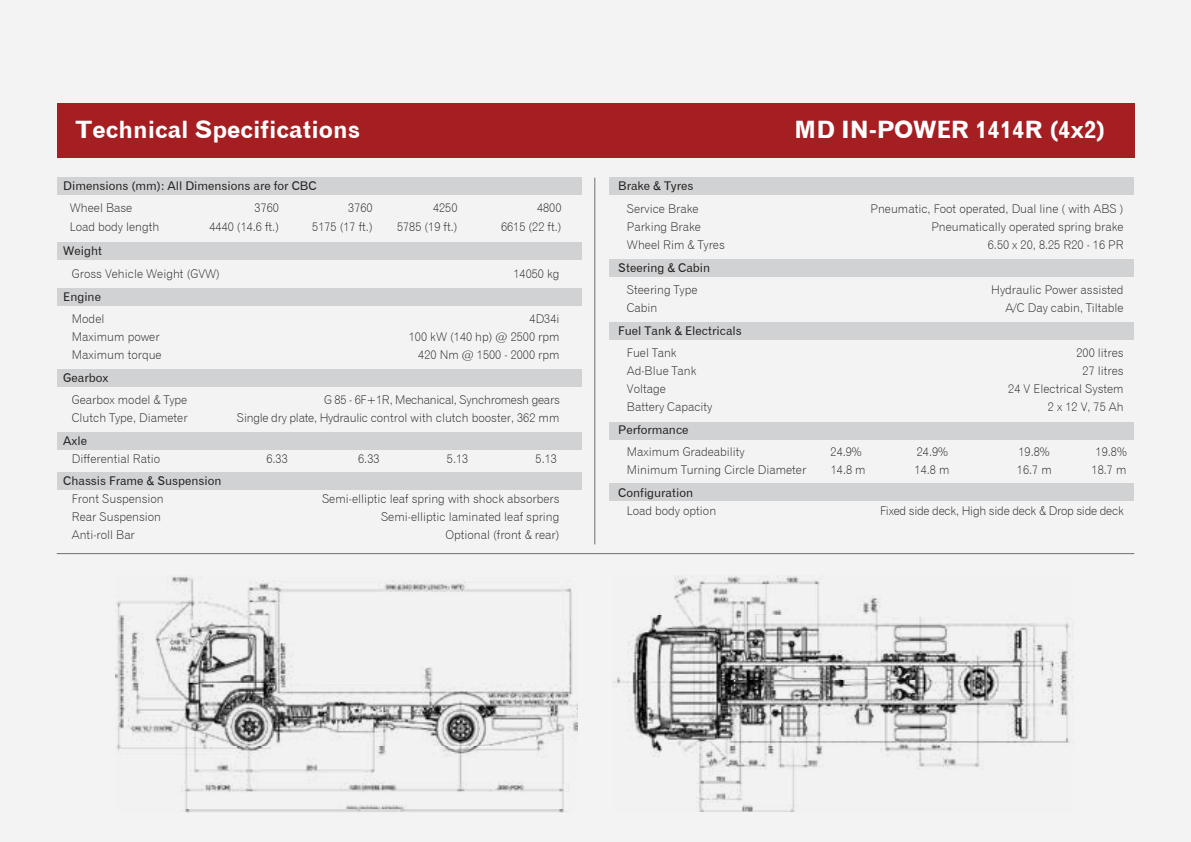
<style>
.page{position:relative;width:1191px;height:842px;background:#f2f3f2}
.page>*{position:absolute;margin:0;border:0;box-sizing:border-box;transform-origin:0 0}
.t1{font:24px "Gothic 720 BT Bold B";color:#fff}
.t2{font:12px "Gothic 720 BT Light B";color:#231f20}
.t3{font:12px "Gothic 720 BT Roman B";color:#231f20}
.t4{font:12px "Gothic 720 BT Light B";letter-spacing:-.02em;color:#231f20}
</style>
<div class="page">
<div style="left:57px;top:178px;width:524px;height:17px;background:#d0d2d3"></div>
<div style="left:609px;top:178px;width:525px;height:17px;background:#d0d2d3"></div>
<div style="left:609px;top:259px;width:525px;height:17px;background:#d0d2d3"></div>
<div style="left:609px;top:322px;width:525px;height:17px;background:#d0d2d3"></div>
<div style="left:609px;top:422px;width:525px;height:17px;background:#d0d2d3"></div>
<div style="left:609px;top:484px;width:525px;height:17px;background:#d0d2d3"></div>
<div style="left:57px;top:243px;width:524px;height:17px;background:#d0d2d3"></div>
<div style="left:57px;top:288px;width:524px;height:17px;background:#d0d2d3"></div>
<div style="left:57px;top:370px;width:524px;height:17px;background:#d0d2d3"></div>
<div style="left:57px;top:432px;width:524px;height:17px;background:#d0d2d3"></div>
<div style="left:57px;top:472px;width:524px;height:17px;background:#d0d2d3"></div>
<div style="left:57px;top:103px;width:1077px;height:55px;background:#a51e22"></div>
<hr style="left:57px;top:553px;width:1077px;height:1px;background:#6d6e71">
<hr style="left:594px;top:178px;width:1px;height:366px;background:#6d6e71">
<img style="left:115px;top:576px;width:462px;height:236px">
<img style="left:612px;top:575px;width:461px;height:237px">
<h1 class="t1" style="left:75px;top:115px;width:287px">Technical Specifications</h1>
<h1 class="t1" style="left:794px;top:115px;width:313px">MD IN-POWER 1414R (4x2)</h1>
<p class="t3" style="left:63px;top:179px;width:255px">Dimensions (mm): All Dimensions are for CBC</p>
<p class="t2" style="left:70px;top:201px;width:64px">Wheel Base</p>
<p class="t2" style="left:255px;top:201px;width:26px">3760</p>
<p class="t2" style="left:348px;top:201px;width:26px">3760</p>
<p class="t2" style="left:433px;top:201px;width:26px">4250</p>
<p class="t2" style="left:537px;top:201px;width:26px">4800</p>
<p class="t2" style="left:70px;top:219px;width:91px">Load body length</p>
<p class="t2" style="left:209px;top:219px;width:71px">4440 (14.6 ft.)</p>
<p class="t2" style="left:312px;top:219px;width:62px">5175 (17 ft.)</p>
<p class="t2" style="left:397px;top:219px;width:62px">5785 (19 ft.)</p>
<p class="t2" style="left:501px;top:219px;width:62px">6615 (22 ft.)</p>
<p class="t3" style="left:63px;top:244px;width:40px">Weight</p>
<p class="t2" style="left:72px;top:266px;width:150px">Gross Vehicle Weight (GVW)</p>
<p class="t2" style="left:513px;top:266px;width:48px">14050 kg</p>
<p class="t3" style="left:63px;top:289px;width:39px">Engine</p>
<p class="t2" style="left:72px;top:311px;width:34px">Model</p>
<p class="t2" style="left:529px;top:311px;width:31px">4D34i</p>
<p class="t2" style="left:72px;top:329px;width:89px">Maximum power</p>
<p class="t2" style="left:409px;top:329px;width:152px">100 kW (140 hp) @ 2500 rpm</p>
<p class="t2" style="left:72px;top:347px;width:91px">Maximum torque</p>
<p class="t2" style="left:418px;top:347px;width:143px">420 Nm @ 1500 - 2000 rpm</p>
<p class="t3" style="left:63px;top:370px;width:46px">Gearbox</p>
<p class="t2" style="left:72px;top:393px;width:117px">Gearbox model &amp; Type</p>
<p class="t4" style="left:324px;top:393px;width:237px">G 85 - 6F+1R, Mechanical, Synchromesh gears</p>
<p class="t2" style="left:72px;top:411px;width:117px">Clutch Type, Diameter</p>
<p class="t2" style="left:237px;top:411px;width:324px">Single dry plate, Hydraulic control with clutch booster, 362 mm</p>
<p class="t3" style="left:63px;top:433px;width:25px">Axle</p>
<p class="t2" style="left:72px;top:451px;width:90px">Differential Ratio</p>
<p class="t2" style="left:266px;top:451px;width:23px">6.33</p>
<p class="t2" style="left:358px;top:451px;width:23px">6.33</p>
<p class="t2" style="left:447px;top:451px;width:23px">5.13</p>
<p class="t2" style="left:535px;top:451px;width:23px">5.13</p>
<p class="t3" style="left:63px;top:474px;width:160px">Chassis Frame &amp; Suspension</p>
<p class="t2" style="left:72px;top:492px;width:93px">Front Suspension</p>
<p class="t2" style="left:322px;top:492px;width:239px">Semi-elliptic leaf spring with shock absorbers</p>
<p class="t2" style="left:72px;top:510px;width:91px">Rear Suspension</p>
<p class="t2" style="left:381px;top:510px;width:180px">Semi-elliptic laminated leaf spring</p>
<p class="t2" style="left:72px;top:528px;width:65px">Anti-roll Bar</p>
<p class="t2" style="left:445px;top:528px;width:115px">Optional (front &amp; rear)</p>
<p class="t3" style="left:618px;top:179px;width:77px">Brake &amp; Tyres</p>
<p class="t2" style="left:627px;top:201px;width:73px">Service Brake</p>
<p class="t2" style="left:870px;top:201px;width:255px">Pneumatic, Foot operated, Dual line ( with ABS )</p>
<p class="t2" style="left:627px;top:219px;width:76px">Parking Brake</p>
<p class="t2" style="left:931px;top:219px;width:194px">Pneumatically operated spring brake</p>
<p class="t2" style="left:627px;top:237px;width:99px">Wheel Rim &amp; Tyres</p>
<p class="t2" style="left:987px;top:237px;width:137px">6.50 x 20, 8.25 R20 - 16 PR</p>
<p class="t3" style="left:618px;top:260px;width:93px">Steering &amp; Cabin</p>
<p class="t2" style="left:627px;top:282px;width:72px">Steering Type</p>
<p class="t2" style="left:991px;top:282px;width:134px">Hydraulic Power assisted</p>
<p class="t2" style="left:627px;top:300px;width:32px">Cabin</p>
<p class="t2" style="left:1005px;top:300px;width:120px">A/C Day cabin, Tiltable</p>
<p class="t3" style="left:618px;top:323px;width:125px">Fuel Tank &amp; Electricals</p>
<p class="t2" style="left:627px;top:346px;width:51px">Fuel Tank</p>
<p class="t2" style="left:1076px;top:346px;width:49px">200 litres</p>
<p class="t2" style="left:627px;top:364px;width:71px">Ad-Blue Tank</p>
<p class="t2" style="left:1082px;top:364px;width:43px">27 litres</p>
<p class="t2" style="left:627px;top:382px;width:40px">Voltage</p>
<p class="t2" style="left:1008px;top:382px;width:117px">24 V Electrical System</p>
<p class="t2" style="left:627px;top:400px;width:87px">Battery Capacity</p>
<p class="t2" style="left:1048px;top:400px;width:77px">2 x 12 V, 75 Ah</p>
<p class="t3" style="left:618px;top:422px;width:72px">Performance</p>
<p class="t2" style="left:627px;top:445px;width:119px">Maximum Gradeability</p>
<p class="t2" style="left:830px;top:445px;width:33px">24.9%</p>
<p class="t2" style="left:917px;top:445px;width:33px">24.9%</p>
<p class="t2" style="left:1018px;top:445px;width:33px">19.8%</p>
<p class="t2" style="left:1095px;top:445px;width:33px">19.8%</p>
<p class="t2" style="left:627px;top:463px;width:181px">Minimum Turning Circle Diameter</p>
<p class="t2" style="left:830px;top:463px;width:36px">14.8 m</p>
<p class="t2" style="left:914px;top:463px;width:36px">14.8 m</p>
<p class="t2" style="left:1017px;top:463px;width:36px">16.7 m</p>
<p class="t2" style="left:1091px;top:463px;width:36px">18.7 m</p>
<p class="t3" style="left:618px;top:485px;width:76px">Configuration</p>
<p class="t2" style="left:627px;top:503px;width:91px">Load body option</p>
<p class="t4" style="left:880px;top:503px;width:245px">Fixed side deck, High side deck &amp; Drop side deck</p>
</div>
